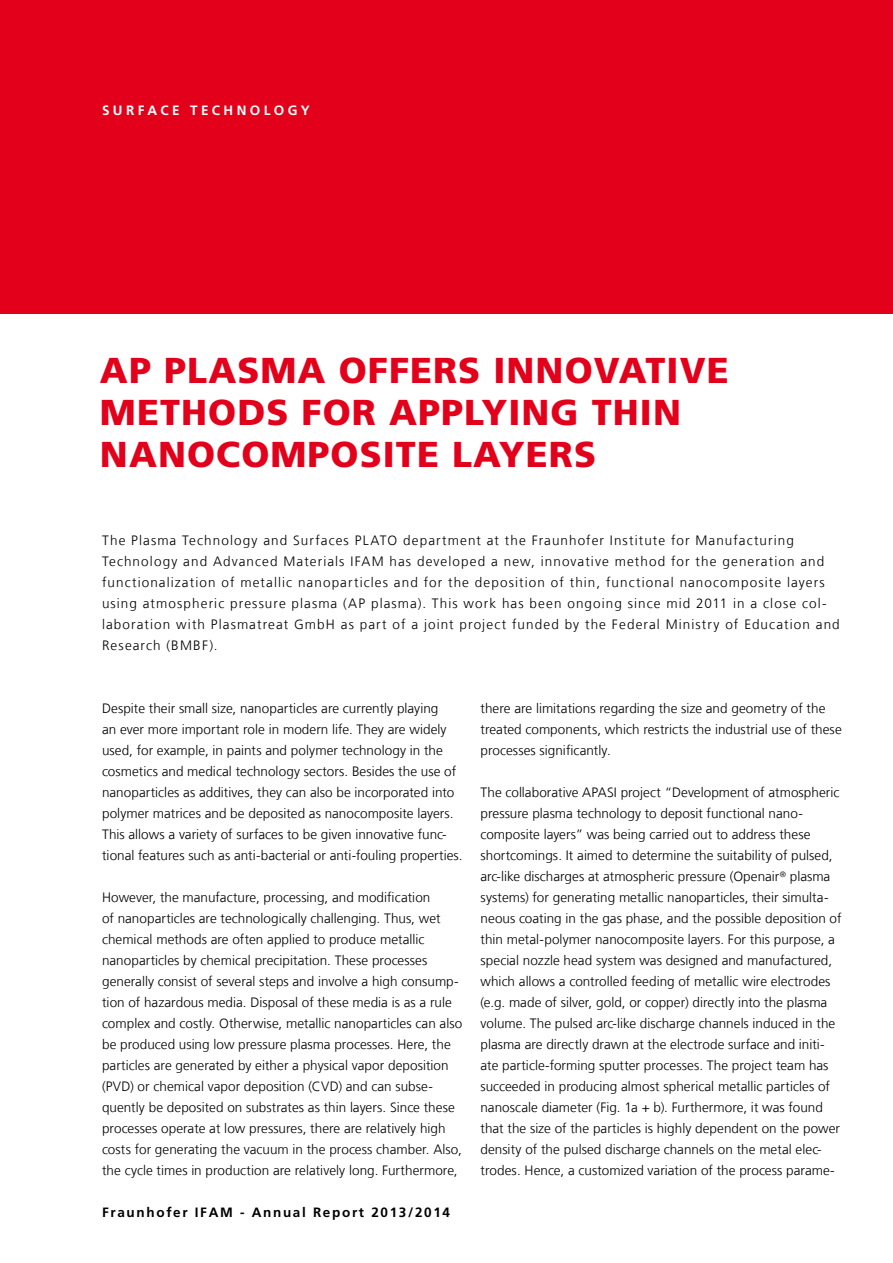
<style>
.page{position:relative;width:893px;height:1263px;background:#fff}
.page>*{position:absolute;margin:0;border:0;box-sizing:border-box;transform-origin:0 0}
.Standard_Diss_Standa{font:900 36px/42px "Frutiger LT Com";letter-spacing:.03em;color:#e2001a}
.Textkörper-Einzug_3{font:300 13.5px/21px "Frutiger LT Com";letter-spacing:.005em;color:#000}
.Standard_Diss_Standa-2{font:300 13.5px/21px "Frutiger LT Com";letter-spacing:.08em;color:#000}
.t1{font:700 13.5px "Frutiger LT Com";letter-spacing:.125em;color:#000}
.t2{font:700 13.5px "Frutiger LT Com";letter-spacing:.25em;color:#fff}
</style>
<div class="page">
<div style="left:0;top:0;width:893px;height:314px;background:#e2001a"></div>
<p class="t2" style="left:102px;top:102px;width:209px">SURFACE TECHNOLOGY</p>
<p class="Standard_Diss_Standa" style="left:100px;top:350px;width:630px">AP PLASMA OFFERS INNOVATIVE<br>METHODS FOR APPLYING THIN<br>NANOCOMPOSITE LAYERS</p>
<p class="Standard_Diss_Standa-2" style="left:102px;top:530px;width:739px">The Plasma Technology and Surfaces PLATO department at the Fraunhofer Institute for Manufacturing Technology and Advanced Materials IFAM has developed a new, innovative method for the generation and functionalization of metallic nanoparticles and for the deposition of thin, functional nanocomposite layers using atmospheric pressure plasma (AP plasma). This work has been ongoing since mid 2011 in a close col&shy;laboration with Plasmatreat GmbH as part of a joint project funded by the Federal Ministry of Education and Research (BMBF).</p>
<p class="Textkörper-Einzug_3" style="left:102px;top:698px;width:362px">Despite their small size, nanoparticles are currently playing<br>an ever more important role in modern life. They are widely used, for example, in paints and polymer technology in the cosmetics and medical technology sectors. Besides the use of nanoparticles as additives, they can also be incorporated into polymer matrices and be deposited as nanocomposite layers.<br>This allows a variety of surfaces to be given innovative func&shy;tional features such as anti-bacterial or anti-fouling properties.</p>
<p class="Textkörper-Einzug_3" style="left:102px;top:887px;width:362px">However, the manufacture, processing, and modification<br>of nanoparticles are technologically challenging. Thus, wet chemical methods are often applied to produce metallic nanoparticles by chemical precipitation. These processes generally consist of several steps and involve a high consump&shy;tion of hazardous media. Disposal of these media is as a rule complex and costly. Otherwise, metallic nanoparticles can also be produced using low pressure plasma processes. Here, the particles are generated by either a physical vapor deposition (PVD) or chemical vapor deposition (CVD) and can subse&shy;quently be deposited on substrates as thin layers. Since these processes operate at low pressures, there are relatively high costs for generating the vacuum in the process chamber. Also, the cycle times in production are relatively long. Furthermore,</p>
<p class="t1" style="left:102px;top:1205px;width:350px">Fraunhofer IFAM - Annual Report 2013/2014</p>
<p class="Textkörper-Einzug_3" style="left:480px;top:698px;width:363px">there are limitations regarding the size and geometry of the treated components, which restricts the industrial use of these processes significantly.</p>
<p class="Textkörper-Einzug_3" style="left:480px;top:782px;width:362px">The collaborative APASI project “Development of atmospheric pressure plasma technology to deposit functional nano&shy;composite layers” was being carried out to address these shortcomings. It aimed to determine the suitability of pulsed, arc-like discharges at atmospheric pressure (Openair<sup>®</sup> plasma systems) for generating metallic nanoparticles, their simulta&shy;neous coating in the gas phase, and the possible deposition of thin metal-polymer nanocomposite layers. For this purpose, a special nozzle head system was designed and manufactured, which allows a controlled feeding of metallic wire electrodes (e.g. made of silver, gold, or copper) directly into the plasma volume. The pulsed arc-like discharge channels induced in the plasma are directly drawn at the electrode surface and initi&shy;ate particle-forming sputter processes. The project team has succeeded in producing almost spherical metallic particles of nanoscale diameter (Fig. 1a + b). Furthermore, it was found that the size of the particles is highly dependent on the power density of the pulsed discharge channels on the metal elec&shy;trodes. Hence, a customized variation of the process parame-</p>
</div>
